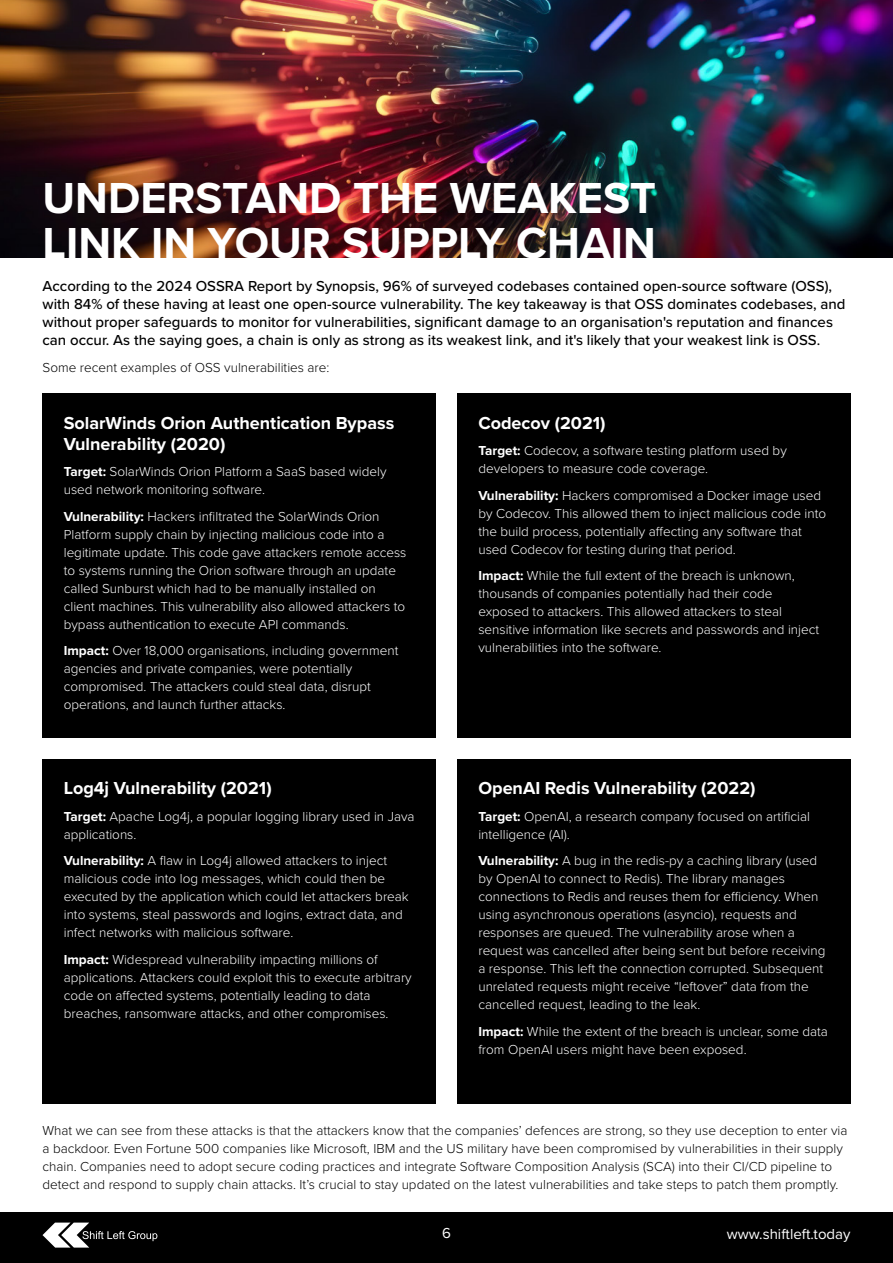
<style>
.page{position:relative;width:893px;height:1263px;background:#fff}
.page>*{position:absolute;margin:0;border:0;box-sizing:border-box;transform-origin:0 0}
.t1{font:700 45px/45px "Proxima Nova";color:#fff}
.t2{font:700 18px/21px "Proxima Nova";color:#fff}
.t3{font:500 15px/18px "Proxima Nova";color:#000}
.t4{font:15px "Proxima Nova";color:#fff}
.t5{font:300 13.5px/18px "Proxima Nova";color:#fff}
.t6{font:300 13.5px/18px "Proxima Nova";color:#000}
.s1{font-weight:700}
</style>
<div class="page">
<div style="left:0;top:1212px;width:893px;height:51px;background:#000"></div>
<svg style="left:43px;top:1222px;width:114px;height:25px"></svg>
<img style="left:0;top:0;width:893px;height:257px">
<div style="left:43px;top:393px;width:393px;height:345px;background:#000"></div>
<div style="left:457px;top:393px;width:393px;height:345px;background:#000"></div>
<div style="left:43px;top:759px;width:393px;height:344px;background:#000"></div>
<div style="left:457px;top:759px;width:393px;height:344px;background:#000"></div>
<h1 class="t1" style="left:43px;top:175px;width:615px">UNDERSTAND THE WEAKEST<br>LINK IN YOUR SUPPLY CHAIN</h1>
<p class="t3" style="left:43px;top:277px;width:805px">According to the 2024 OSSRA Report by Synopsis, 96% of surveyed codebases contained open-source software (OSS), with 84% of these having at least one open-source vulnerability. The key takeaway is that OSS dominates codebases, and without proper safeguards to monitor for vulnerabilities, significant damage to an organisation's reputation and finances can occur. As the saying goes, a chain is only as strong as its weakest link, and it's likely that your weakest link is OSS.</p>
<p class="t6" style="left:43px;top:358px;width:288px">Some recent examples of OSS vulnerabilities are:</p>
<h2 class="t2" style="left:64px;top:412px;width:332px">SolarWinds Orion Authentication Bypass<br>Vulnerability (2020)</h2>
<p class="t5" style="left:64px;top:462px;width:324px"><span class="s1">Target:</span> SolarWinds Orion Platform a SaaS based widely used network monitoring software.</p>
<p class="t5" style="left:64px;top:506px;width:344px"><span class="s1">Vulnerability:</span> Hackers infiltrated the SolarWinds Orion Platform supply chain by injecting malicious code into a legitimate update. This code gave attackers remote access to systems running the Orion software through an update called Sunburst which had to be manually installed on client machines. This vulnerability also allowed attackers to bypass authentication to execute API commands.</p>
<p class="t5" style="left:64px;top:641px;width:336px"><span class="s1">Impact:</span> Over 18,000 organisations, including government agencies and private companies, were potentially compromised. The attackers could steal data, disrupt operations, and launch further attacks.</p>
<h2 class="t2" style="left:64px;top:777px;width:209px">Log4j Vulnerability (2021)</h2>
<p class="t5" style="left:64px;top:807px;width:352px"><span class="s1">Target:</span> Apache Log4j, a popular logging library used in Java applications.</p>
<p class="t5" style="left:64px;top:851px;width:346px"><span class="s1">Vulnerability:</span> A flaw in Log4j allowed attackers to inject malicious code into log messages, which could then be executed by the application which could let attackers break into systems, steal passwords and logins, extract data, and infect networks with malicious software.</p>
<p class="t5" style="left:64px;top:950px;width:349px"><span class="s1">Impact:</span> Widespread vulnerability impacting millions of applications. Attackers could exploit this to execute arbitrary code on affected systems, potentially leading to data breaches, ransomware attacks, and other compromises.</p>
<h2 class="t2" style="left:478px;top:412px;width:129px">Codecov (2021)</h2>
<p class="t5" style="left:478px;top:441px;width:310px"><span class="s1">Target:</span> Codecov, a software testing platform used by developers to measure code coverage.</p>
<p class="t5" style="left:478px;top:485px;width:349px"><span class="s1">Vulnerability:</span> Hackers compromised a Docker image used by Codecov. This allowed them to inject malicious code into the build process, potentially affecting any software that used Codecov for testing during that period.</p>
<p class="t5" style="left:478px;top:566px;width:342px"><span class="s1">Impact:</span> While the full extent of the breach is unknown, thousands of companies potentially had their code exposed to attackers. This allowed attackers to steal sensitive information like secrets and passwords and inject vulnerabilities into the software.</p>
<h2 class="t2" style="left:478px;top:777px;width:279px">OpenAI Redis Vulnerability (2022)</h2>
<p class="t5" style="left:478px;top:807px;width:333px"><span class="s1">Target:</span> OpenAI, a research company focused on artificial intelligence (AI).</p>
<p class="t5" style="left:478px;top:851px;width:349px"><span class="s1">Vulnerability:</span> A bug in the redis-py a caching library (used by OpenAI to connect to Redis). The library manages connections to Redis and reuses them for efficiency. When using asynchronous operations (asyncio), requests and responses are queued. The vulnerability arose when a request was cancelled after being sent but before receiving a response. This left the connection corrupted. Subsequent unrelated requests might receive “leftover” data from the cancelled request, leading to the leak.</p>
<p class="t5" style="left:478px;top:1022px;width:351px"><span class="s1">Impact:</span> While the extent of the breach is unclear, some data from OpenAI users might have been exposed.</p>
<p class="t6" style="left:43px;top:1121px;width:806px">What we can see from these attacks is that the attackers know that the companies’ defences are strong, so they use deception to enter via a backdoor. Even Fortune 500 companies like Microsoft, IBM and the US military have been compromised by vulnerabilities in their supply chain. Companies need to adopt secure coding practices and integrate Software Composition Analysis (SCA) into their CI/CD pipeline to detect and respond to supply chain attacks. It’s crucial to stay updated on the latest vulnerabilities and take steps to patch them promptly.</p>
<p class="t4" style="left:442px;top:1222px;width:10px">6</p>
<p class="t4" style="left:727px;top:1223px;width:125px">www.shiftleft.today</p>
</div>
